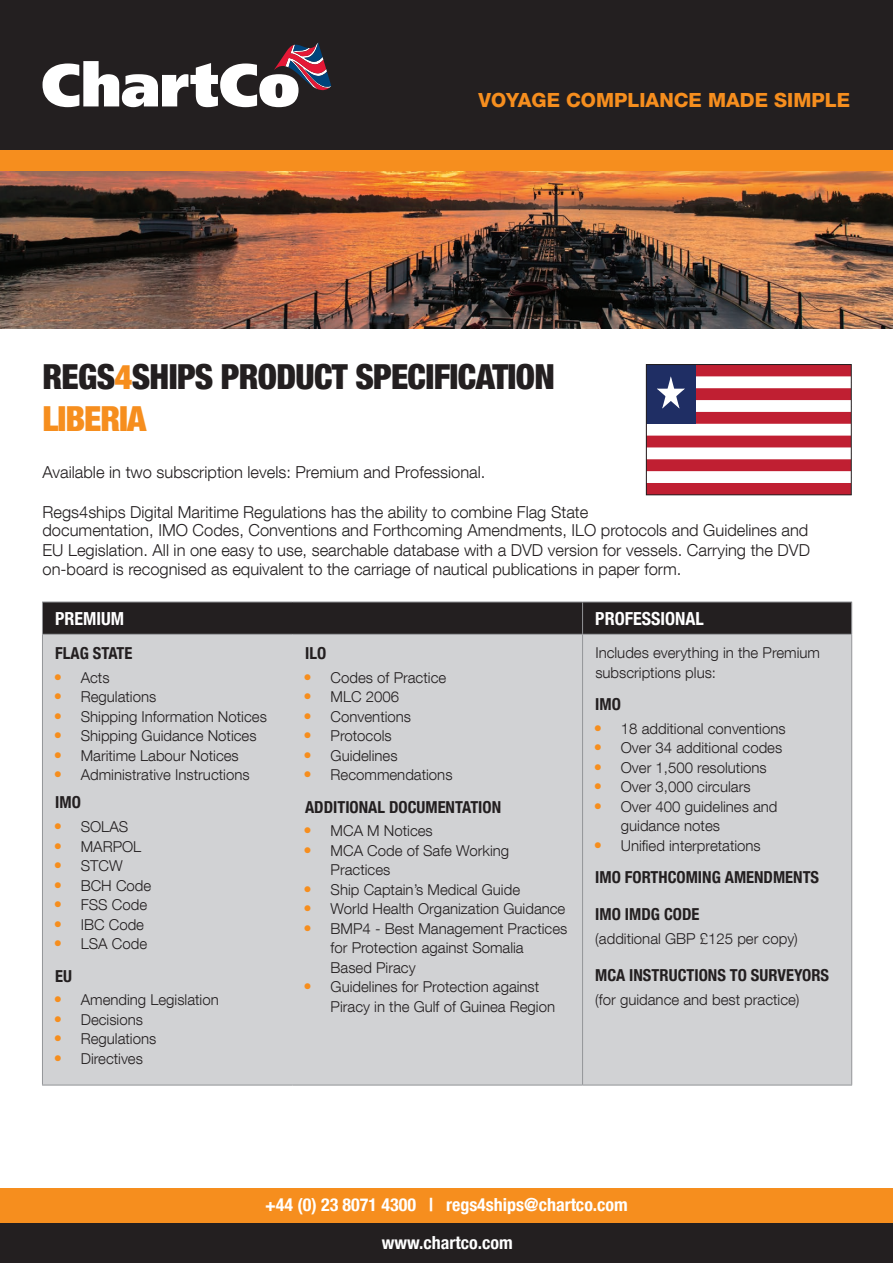
<style>
.page{position:relative;width:893px;height:1263px;background:#fff}
.page>*{position:absolute;margin:0;border:0;box-sizing:border-box;transform-origin:0 0}
.t1{font:900 condensed 34.5px/42px "Helvetica Neue LT Com";letter-spacing:-.02em;color:#231f20}
.t2{font:800 19.5px "Helvetica Neue LT Com";color:#f68e1e}
.t3{font:700 condensed 18px "Helvetica Neue LT Com";color:#fff}
.t4{font:300 16.5px/18px "Helvetica Neue LT Com";color:#231f20}
.t5{font:700 condensed 16.5px "Helvetica Neue LT Com";color:#231f20}
.t6{font:300 15px/19.5px "Helvetica Neue LT Com";color:#231f20}
.s1{color:#f68e1e}
.s2{font-size:16.5px;color:#f68e1e}
</style>
<div class="page">
<div style="left:0;top:1188px;width:893px;height:38px;background:#f68e1e"></div>
<div style="left:0;top:143px;width:893px;height:29px;background:#f68e1e"></div>
<div style="left:0;top:0;width:893px;height:149px;background:#231f20"></div>
<img style="left:0;top:172px;width:893px;height:156px">
<div style="left:0;top:1224px;width:893px;height:39px;background:#231f20"></div>
<svg style="left:43px;top:43px;width:288px;height:64px"></svg>
<div style="left:646px;top:365px;width:205px;height:130px;background:#c01f32"></div>
<div style="left:646px;top:472px;width:205px;height:10px;background:#fff"></div>
<div style="left:646px;top:448px;width:205px;height:11px;background:#fff"></div>
<div style="left:646px;top:424px;width:205px;height:11px;background:#fff"></div>
<div style="left:646px;top:401px;width:205px;height:10px;background:#fff"></div>
<div style="left:646px;top:377px;width:205px;height:11px;background:#fff"></div>
<div style="left:646px;top:365px;width:49px;height:59px;background:#1f2e64"></div>
<svg style="left:657px;top:376px;width:28px;height:32px"></svg>
<div style="left:646px;top:364px;width:206px;height:131px;border:1px solid #231f20"></div>
<div style="left:43px;top:603px;width:808px;height:31px;background:#231f20"></div>
<div style="left:43px;top:635px;width:808px;height:450px;background:#d1d2d4"></div>
<hr style="left:42px;top:602px;width:250px;height:1px;background:#939598">
<hr style="left:42px;top:602px;width:1px;height:32px;background:#939598">
<hr style="left:292px;top:602px;width:291px;height:1px;background:#939598">
<hr style="left:583px;top:602px;width:269px;height:1px;background:#939598">
<hr style="left:582px;top:602px;width:1px;height:32px;background:#939598">
<hr style="left:851px;top:602px;width:1px;height:32px;background:#939598">
<hr style="left:583px;top:634px;width:269px;height:1px;background:#939598">
<hr style="left:851px;top:635px;width:1px;height:450px;background:#939598">
<hr style="left:583px;top:1085px;width:269px;height:1px;background:#939598">
<hr style="left:42px;top:634px;width:250px;height:1px;background:#939598">
<hr style="left:42px;top:635px;width:1px;height:450px;background:#939598">
<hr style="left:292px;top:634px;width:291px;height:1px;background:#939598">
<hr style="left:582px;top:635px;width:1px;height:450px;background:#939598">
<hr style="left:42px;top:1085px;width:250px;height:1px;background:#939598">
<hr style="left:292px;top:1085px;width:291px;height:1px;background:#939598">
<h2 class="t2" style="left:478px;top:88px;width:373px">VOYAGE COMPLIANCE MADE SIMPLE</h2>
<h1 class="t1" style="left:43px;top:356px;width:514px">REGS<span class="s1">4</span>SHIPS PRODUCT SPECIFICATION<br><span class="s1">LIBERIA</span></h1>
<p class="t4" style="left:43px;top:463px;width:444px">Available in two subscription levels: Premium and Professional.</p>
<p class="t4" style="left:43px;top:503px;width:767px">Regs4ships Digital Maritime Regulations has the ability to combine Flag State<br>documentation, IMO Codes, Conventions and Forthcoming Amendments, ILO protocols and Guidelines and</p>
<p class="t4" style="left:43px;top:539px;width:769px;line-height:19.8px">EU Legislation. All in one easy to use, searchable database with a DVD version for vessels. Carrying the DVD on-board is recognised as equivalent to the carriage of nautical publications in paper form.</p>
<p class="t3" style="left:55px;top:607px;width:70px">PREMIUM</p>
<p class="t3" style="left:595px;top:607px;width:110px">PROFESSIONAL</p>
<p class="t5" style="left:55px;top:643px;width:79px">FLAG STATE</p>
<p class="t6" style="left:54px;top:667px;width:57px"><span class="s2">•</span> Acts</p>
<p class="t6" style="left:54px;top:687px;width:104px"><span class="s2">•</span> Regulations</p>
<p class="t6" style="left:54px;top:706px;width:215px"><span class="s2">•</span> Shipping Information Notices</p>
<p class="t6" style="left:54px;top:726px;width:204px"><span class="s2">•</span> Shipping Guidance Notices</p>
<p class="t6" style="left:54px;top:745px;width:187px"><span class="s2">•</span> Maritime Labour Notices</p>
<p class="t6" style="left:54px;top:765px;width:197px"><span class="s2">•</span> Administrative Instructions</p>
<p class="t5" style="left:55px;top:793px;width:27px">IMO</p>
<p class="t6" style="left:54px;top:817px;width:76px"><span class="s2">•</span> SOLAS</p>
<p class="t6" style="left:54px;top:836px;width:89px"><span class="s2">•</span> MARPOL</p>
<p class="t6" style="left:54px;top:856px;width:70px"><span class="s2">•</span> STCW</p>
<p class="t6" style="left:54px;top:875px;width:99px"><span class="s2">•</span> BCH Code</p>
<p class="t6" style="left:54px;top:895px;width:95px"><span class="s2">•</span> FSS Code</p>
<p class="t6" style="left:54px;top:914px;width:92px"><span class="s2">•</span> IBC Code</p>
<p class="t6" style="left:54px;top:934px;width:95px"><span class="s2">•</span> LSA Code</p>
<p class="t5" style="left:55px;top:966px;width:18px">EU</p>
<p class="t6" style="left:54px;top:990px;width:167px"><span class="s2">•</span> Amending Legislation</p>
<p class="t6" style="left:54px;top:1009px;width:91px"><span class="s2">•</span> Decisions</p>
<p class="t6" style="left:54px;top:1029px;width:104px"><span class="s2">•</span> Regulations</p>
<p class="t6" style="left:54px;top:1048px;width:91px"><span class="s2">•</span> Directives</p>
<p class="t5" style="left:305px;top:643px;width:23px">ILO</p>
<p class="t6" style="left:304px;top:667px;width:144px"><span class="s2">•</span> Codes of Practice</p>
<p class="t6" style="left:304px;top:687px;width:97px"><span class="s2">•</span> MLC 2006</p>
<p class="t6" style="left:304px;top:706px;width:109px"><span class="s2">•</span> Conventions</p>
<p class="t6" style="left:304px;top:726px;width:90px"><span class="s2">•</span> Protocols</p>
<p class="t6" style="left:304px;top:745px;width:95px"><span class="s2">•</span> Guidelines</p>
<p class="t6" style="left:304px;top:765px;width:150px"><span class="s2">•</span> Recommendations</p>
<p class="t5" style="left:305px;top:797px;width:198px">ADDITIONAL DOCUMENTATION</p>
<p class="t6" style="left:304px;top:821px;width:131px"><span class="s2">•</span> MCA M Notices</p>
<p class="t6" style="left:331px;top:840px;width:180px;text-indent:-27px"><span class="s2">•</span> MCA Code of Safe Working<br>Practices</p>
<p class="t6" style="left:304px;top:879px;width:218px"><span class="s2">•</span> Ship Captain’s Medical Guide</p>
<p class="t6" style="left:304px;top:899px;width:263px"><span class="s2">•</span> World Health Organization Guidance</p>
<p class="t6" style="left:331px;top:918px;width:238px;text-indent:-27px"><span class="s2">•</span> BMP4 - Best Management Practices for Protection against Somalia<br>Based Piracy</p>
<p class="t6" style="left:331px;top:977px;width:226px;text-indent:-27px"><span class="s2">•</span> Guidelines for Protection against<br>Piracy in the Gulf of Guinea Region</p>
<p class="t6" style="left:595px;top:642px;width:226px">Includes everything in the Premium subscriptions plus:</p>
<p class="t5" style="left:595px;top:694px;width:27px">IMO</p>
<p class="t6" style="left:594px;top:718px;width:193px"><span class="s2">•</span> 18 additional conventions</p>
<p class="t6" style="left:594px;top:738px;width:190px"><span class="s2">•</span> Over 34 additional codes</p>
<p class="t6" style="left:594px;top:757px;width:174px"><span class="s2">•</span> Over 1,500 resolutions</p>
<p class="t6" style="left:594px;top:777px;width:158px"><span class="s2">•</span> Over 3,000 circulars</p>
<p class="t6" style="left:621px;top:796px;width:158px;text-indent:-27px"><span class="s2">•</span> Over 400 guidelines and guidance notes</p>
<p class="t6" style="left:594px;top:835px;width:169px"><span class="s2">•</span> Unified interpretations</p>
<p class="t5" style="left:595px;top:868px;width:225px">IMO FORTHCOMING AMENDMENTS</p>
<p class="t5" style="left:595px;top:904px;width:106px">IMO IMDG CODE</p>
<p class="t6" style="left:595px;top:928px;width:204px">(additional GBP £125 per copy)</p>
<p class="t5" style="left:595px;top:965px;width:235px">MCA INSTRUCTIONS TO SURVEYORS</p>
<p class="t6" style="left:595px;top:989px;width:206px">(for guidance and best practice)</p>
<p class="t3" style="left:265px;top:1194px;width:364px">+44 (0) 23 8071 4300 | regs4ships@chartco.com</p>
<p class="t3" style="left:382px;top:1232px;width:132px">www.chartco.com</p>
</div>
